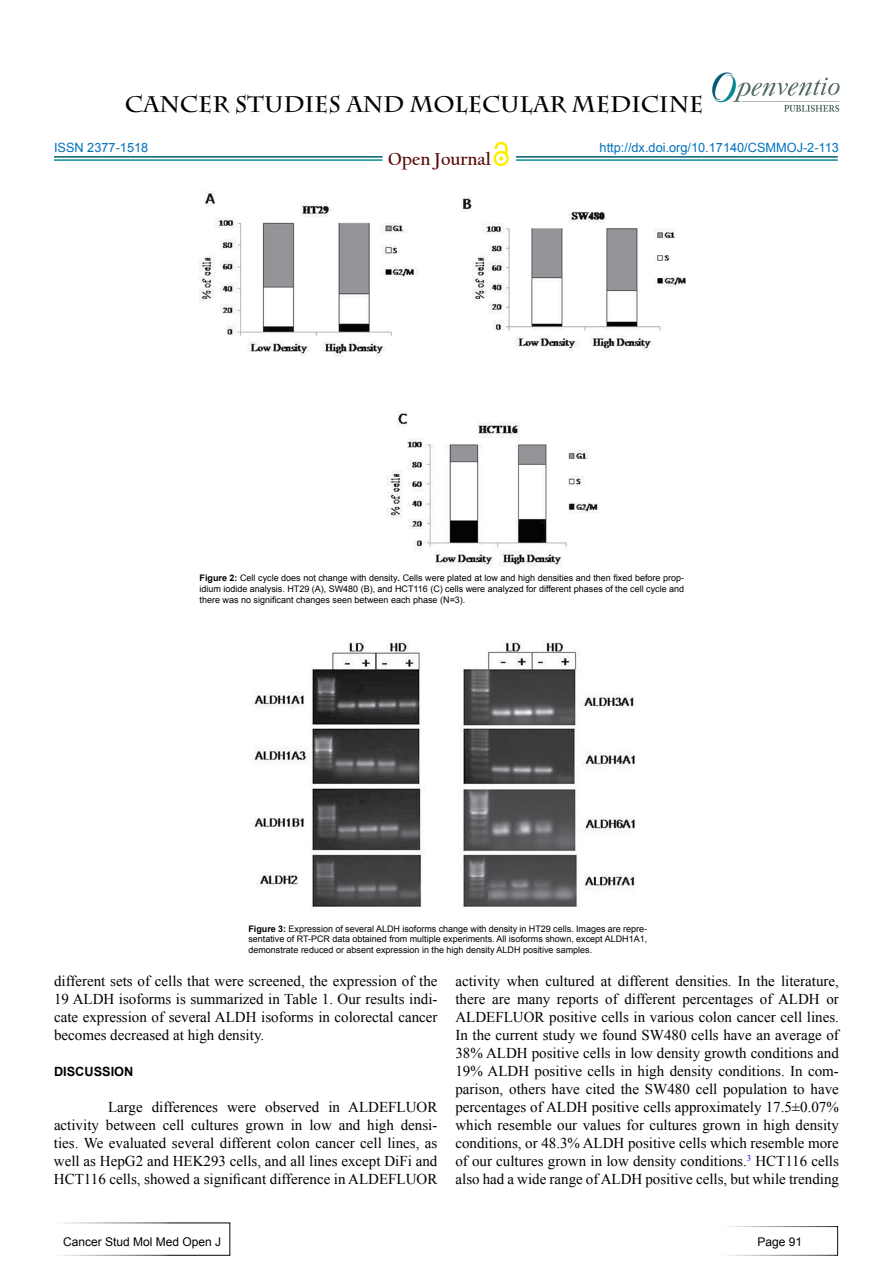
<style>
.page{position:relative;width:893px;height:1263px;background:#fff}
.page>*{position:absolute;margin:0;border:0;box-sizing:border-box;transform-origin:0 0}
.t1{font:700 22.5px "Charlemagne Std";color:#000}
.t2{font:700 18.15px "Californian FB";color:#580b05}
.t3{font:15px/18px "Times New Roman";color:#000;text-align:justify}
.t4{font:12.75px "Arial";color:#0072bc}
.t5{font:12.75px "Arial";color:#0071bc}
.t6{font:700 12.75px "Arial";color:#000}
.t7{font:12px "Arial";color:#000}
.t8{font:9px/10.8px "Arial";color:#000;text-align:justify}
.s1{font-weight:700}
</style>
<div class="page">
<hr style="left:54px;top:156px;width:328px;height:2px;background:#015d75">
<hr style="left:54px;top:159px;width:328px;height:2px;background:#0a8b93">
<hr style="left:516px;top:156px;width:322px;height:2px;background:#015d75">
<hr style="left:516px;top:159px;width:322px;height:2px;background:#0a8b93">
<svg style="left:493px;top:151px;width:16px;height:15px"></svg>
<div style="left:496px;top:153px;width:10px;height:11px;background:#fff;border-radius:50%"></div>
<svg style="left:495px;top:141px;width:13px;height:20px"></svg>
<div style="left:54px;top:1222px;width:176px;height:34px;border:1px solid #fff"></div>
<div style="left:722px;top:1226px;width:116px;height:30px;border:1px solid #fff"></div>
<img style="left:712px;top:72px;width:128px;height:40px">
<img style="left:199px;top:191px;width:487px;height:376px">
<img style="left:251px;top:641px;width:385px;height:266px">
<h1 class="t1" style="left:125px;top:91px;width:580px">CANCER STUDIES AND MOLECULAR MEDICINE</h1>
<p class="t2" style="left:388px;top:148px;width:104px">Open Journal</p>
<p class="t4" style="left:600px;top:139px;width:241px">http://dx.doi.org/10.17140/CSMMOJ-2-113</p>
<p class="t5" style="left:54px;top:140px;width:96px">ISSN 2377-1518</p>
<p class="t8" style="left:199px;top:573px;width:486px"><span class="s1">Figure 2:</span> Cell cycle does not change with density<span class="s1">.</span> Cells were plated at low and high densities and then fixed before prop&shy;idium iodide analysis. HT29 (A), SW480 (B), and HCT116 (C) cells were analyzed for different phases of the cell cycle and there was no significant changes seen between each phase (N=3).</p>
<p class="t8" style="left:248px;top:923px;width:400px"><span class="s1">Figure 3:</span> Expression of several ALDH isoforms change with density in HT29 cells. Images are repre&shy;sentative of RT-PCR data obtained from multiple experiments. All isoforms shown, except ALDH1A1, demonstrate reduced or absent expression in the high density ALDH positive samples.</p>
<p class="t3" style="left:54px;top:972px;width:385px">different sets of cells that were screened, the expression of the 19 ALDH isoforms is summarized in Table 1. Our results indi&shy;cate expression of several ALDH isoforms in colorectal cancer becomes decreased at high density.</p>
<p class="t6" style="left:54px;top:1063px;width:81px">DISCUSSION</p>
<p class="t3" style="left:54px;top:1098px;width:385px;text-indent:54px">Large differences were observed in ALDEFLUOR activity between cell cultures grown in low and high densi&shy;ties. We evaluated several different colon cancer cell lines, as well as HepG2 and HEK293 cells, and all lines except DiFi and HCT116 cells, showed a significant difference in ALDEFLUOR</p>
<p class="t3" style="left:455px;top:972px;width:385px">activity when cultured at different densities. In the literature, there are many reports of different percentages of ALDH or ALDEFLUOR positive cells in various colon cancer cell lines.<br>In the current study we found SW480 cells have an average of 38% ALDH positive cells in low density growth conditions and 19% ALDH positive cells in high density conditions. In com&shy;parison, others have cited the SW480 cell population to have percentages of ALDH positive cells approximately 17.5±0.07% which resemble our values for cultures grown in high density conditions, or 48.3% ALDH positive cells which resemble more of our cultures grown in low density conditions.<sup>3</sup> HCT116 cells also had a wide range of ALDH positive cells, but while trending</p>
<p class="t7" style="left:63px;top:1234px;width:160px">Cancer Stud Mol Med Open J</p>
<p class="t7" style="left:758px;top:1234px;width:46px">Page 91</p>
</div>
